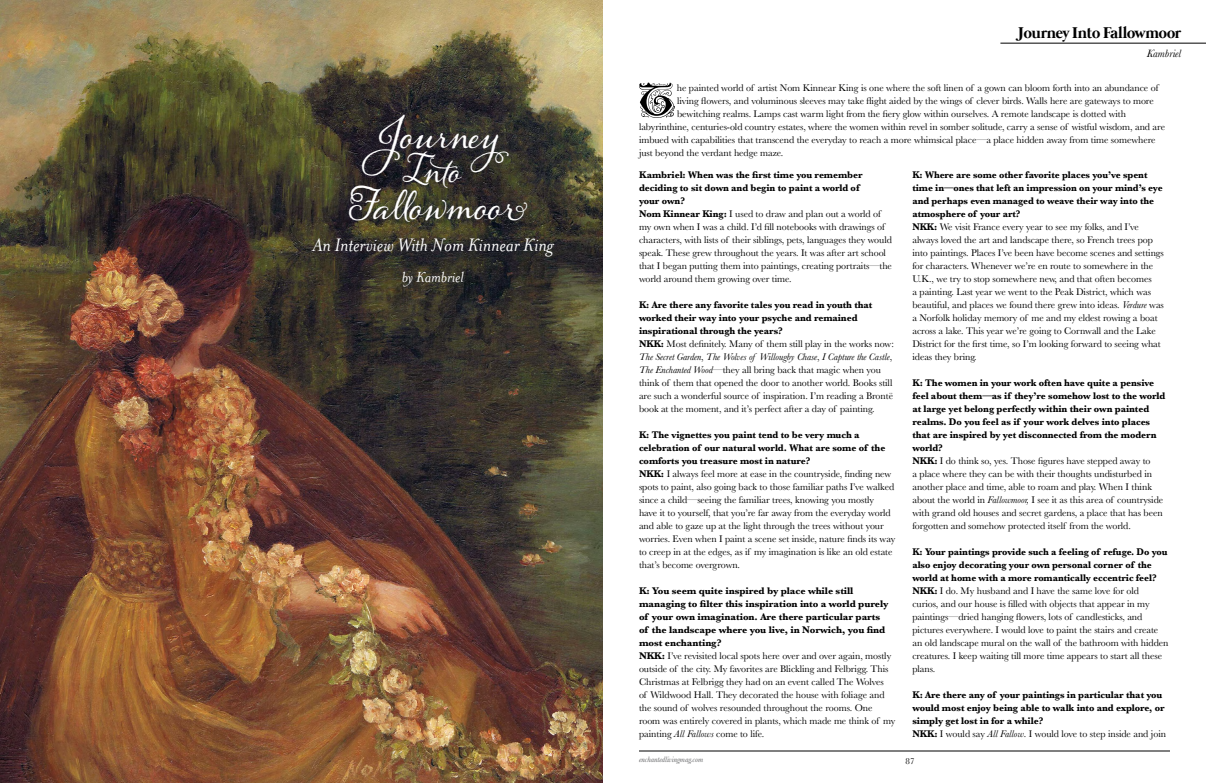
<style>
.page{position:relative;width:1206px;height:783px;background:#fff}
.page>*{position:absolute;margin:0;border:0;box-sizing:border-box;transform-origin:0 0}
.Main_Body_Text_2019{font:40px "Alana";color:#fff}
.Main_Body_Text_2019-2{font:35px "Alana";color:#fff}
.Main_Body_Text_2019-3{font:italic 21px "Mrs Eaves";letter-spacing:-.005em;color:#fff}
.Main_Body_Text_2019-4{font:italic 17px "Mrs Eaves";letter-spacing:-.005em;color:#fff}
.t1{font:700 16px "Mermaid";letter-spacing:-.01em;color:#000}
.t2{font:italic 11px "Baskerville";color:#000}
.Main_Body_Text_2019-5{font:10px/13px "Baskerville";letter-spacing:-.005em;color:#000}
.Main_Body_Text_2019-6{font:700 10px/13px "Baskerville";letter-spacing:-.005em;color:#000;scale:.96 1}
.Main_Body_Text_2019-7{font:700 10px/13px "Baskerville";letter-spacing:-.005em;color:#000}
.t3{font:9px "Baskerville";color:#000}
.t4{font:italic 8px "Baskerville";color:#58595b}
.s1{font-weight:700}
.s2{font-style:italic}
</style>
<div class="page">
<hr style="left:639px;top:751px;width:531px;height:1px;background:#000">
<img style="left:0;top:0;width:603px;height:783px">
<svg style="left:639px;top:83px;width:36px;height:35px"></svg>
<hr style="left:1000px;top:43px;width:206px;height:1px;background:#000">
<p class="Main_Body_Text_2019" style="left:379px;top:111px;width:142px">Journey</p>
<p class="Main_Body_Text_2019-2" style="left:405px;top:150px;width:67px">Into</p>
<p class="Main_Body_Text_2019" style="left:350px;top:182px;width:179px">Fallowmoor</p>
<p class="Main_Body_Text_2019-3" style="left:313px;top:233px;width:242px">An Interview With Nom Kinnear King</p>
<p class="Main_Body_Text_2019-4" style="left:402px;top:268px;width:64px">by Kambriel</p>
<p class="t1" style="left:1018px;top:24px;width:165px">Journey Into Fallowmoor</p>
<p class="t2" style="left:1147px;top:47px;width:36px">Kambriel</p>
<p class="Main_Body_Text_2019-5" style="left:677px;top:81px;width:483px">he painted world of artist Nom Kinnear King is one where the soft linen of a gown can bloom forth into an abundance of</p>
<p class="Main_Body_Text_2019-5" style="left:677px;top:94px;width:478px">living flowers, and voluminous sleeves may take flight aided by the wings of clever birds. Walls here are gateways to more</p>
<p class="Main_Body_Text_2019-5" style="left:677px;top:107px;width:450px">bewitching realms. Lamps cast warm light from the fiery glow within ourselves. A remote landscape is dotted with</p>
<p class="Main_Body_Text_2019-5" style="left:639px;top:120px;width:528px">labyrinthine, centuries-old country estates, where the women within revel in somber solitude, carry a sense of wistful wisdom, and are</p>
<p class="Main_Body_Text_2019-5" style="left:639px;top:133px;width:518px">imbued with capabilities that transcend the everyday to reach a more whimsical place—a place hidden away from time somewhere</p>
<p class="Main_Body_Text_2019-5" style="left:639px;top:146px;width:146px">just beyond the verdant hedge maze.</p>
<p class="Main_Body_Text_2019-5" style="left:639px;top:168px;width:255px"><span class="s1">Kambriel: When was the first time you remember deciding to sit down and begin to paint a world of<br>your own?<br>Nom Kinnear King:</span> I used to draw and plan out a world of my own when I was a child. I’d fill notebooks with drawings of characters, with lists of their siblings, pets, languages they would speak. These grew throughout the years. It was after art school that I began putting them into paintings, creating portraits—the world around them growing over time.</p>
<p class="Main_Body_Text_2019-5" style="left:639px;top:298px;width:256px"><span class="s1">K: Are there any favorite tales you read in youth that worked their way into your psyche and remained inspirational through the years?<br>NKK:</span> Most definitely. Many of them still play in the works now:<br><span class="s2">The Secret Garden</span>, <span class="s2">The Wolves of Willougby Chase</span>, <span class="s2">I Capture the Castle</span>, <span class="s2">The Enchanted Wood</span>—they all bring back that magic when you think of them that opened the door to another world. Books still are such a wonderful source of inspiration. I’m reading a Brontë book at the moment, and it’s perfect after a day of painting.</p>
<p class="Main_Body_Text_2019-5" style="left:639px;top:428px;width:258px"><span class="s1">K: The vignettes you paint tend to be very much a celebration of our natural world. What are some of the comforts you treasure most in nature?<br>NKK:</span> I always feel more at ease in the countryside, finding new spots to paint, also going back to those familiar paths I’ve walked since a child—seeing the familiar trees, knowing you mostly<br>have it to yourself, that you’re far away from the everyday world and able to gaze up at the light through the trees without your worries. Even when I paint a scene set inside, nature finds its way to creep in at the edges, as if my imagination is like an old estate that’s become overgrown.</p>
<p class="Main_Body_Text_2019-7" style="left:639px;top:584px;width:251px">K: You seem quite inspired by place while still managing to filter this inspiration into a world purely of your own imagination. Are there particular parts of the landscape where you live, in Norwich, you find most enchanting?</p>
<p class="Main_Body_Text_2019-5" style="left:639px;top:649px;width:258px"><span class="s1">NKK:</span> I’ve revisited local spots here over and over again, mostly outside of the city. My favorites are Blickling and Felbrigg. This Christmas at Felbrigg they had on an event called The Wolves<br>of Wildwood Hall. They decorated the house with foliage and the sound of wolves resounded throughout the rooms. One room was entirely covered in plants, which made me think of my painting <span class="s2">All Fallows</span> come to life.</p>
<p class="Main_Body_Text_2019-5" style="left:912px;top:168px;width:253px"><span class="s1">K: Where are some other favorite places you’ve spent time in—ones that left an impression on your mind’s eye and perhaps even managed to weave their way into the atmosphere of your art?<br>NKK:</span> We visit France every year to see my folks, and I’ve always loved the art and landscape there, so French trees pop into paintings. Places I’ve been have become scenes and settings for characters. Whenever we’re en route to somewhere in the U.K., we try to stop somewhere new, and that often becomes<br>a painting. Last year we went to the Peak District, which was beautiful, and places we found there grew into ideas. <span class="s2">Verdure</span> was a Norfolk holiday memory of me and my eldest rowing a boat across a lake. This year we’re going to Cornwall and the Lake District for the first time, so I’m looking forward to seeing what ideas they bring.</p>
<p class="Main_Body_Text_2019-6" style="left:912px;top:376px;width:265px">K: The women in your work often have quite a pensive feel about them—as if they’re somehow lost to the world at large yet belong perfectly within their own painted realms. Do you feel as if your work delves into places that are inspired by yet disconnected from the modern world?</p>
<p class="Main_Body_Text_2019-5" style="left:912px;top:454px;width:252px"><span class="s1">NKK:</span> I do think so, yes. Those figures have stepped away to<br>a place where they can be with their thoughts undisturbed in another place and time, able to roam and play. When I think about the world in <span class="s2">Fallowmoor,</span> I see it as this area of countryside with grand old houses and secret gardens, a place that has been forgotten and somehow protected itself from the world.</p>
<p class="Main_Body_Text_2019-5" style="left:912px;top:545px;width:258px"><span class="s1">K: Your paintings provide such a feeling of refuge. Do you also enjoy decorating your own personal corner of the world at home with a more romantically eccentric feel?<br>NKK:</span> I do. My husband and I have the same love for old<br>curios, and our house is filled with objects that appear in my paintings—dried hanging flowers, lots of candlesticks, and pictures everywhere. I would love to paint the stairs and create an old landscape mural on the wall of the bathroom with hidden creatures. I keep waiting till more time appears to start all these plans.</p>
<p class="Main_Body_Text_2019-6" style="left:912px;top:688px;width:264px">K: Are there any of your paintings in particular that you would most enjoy being able to walk into and explore, or simply get lost in for a while?</p>
<p class="Main_Body_Text_2019-5" style="left:912px;top:727px;width:255px"><span class="s1">NKK:</span> I would say <span class="s2">All Fallow</span>. I would love to step inside and join</p>
<p class="t4" style="left:639px;top:755px;width:66px">enchantedlivingmag.com</p>
<p class="t3" style="left:906px;top:756px;width:10px">87</p>
</div>
